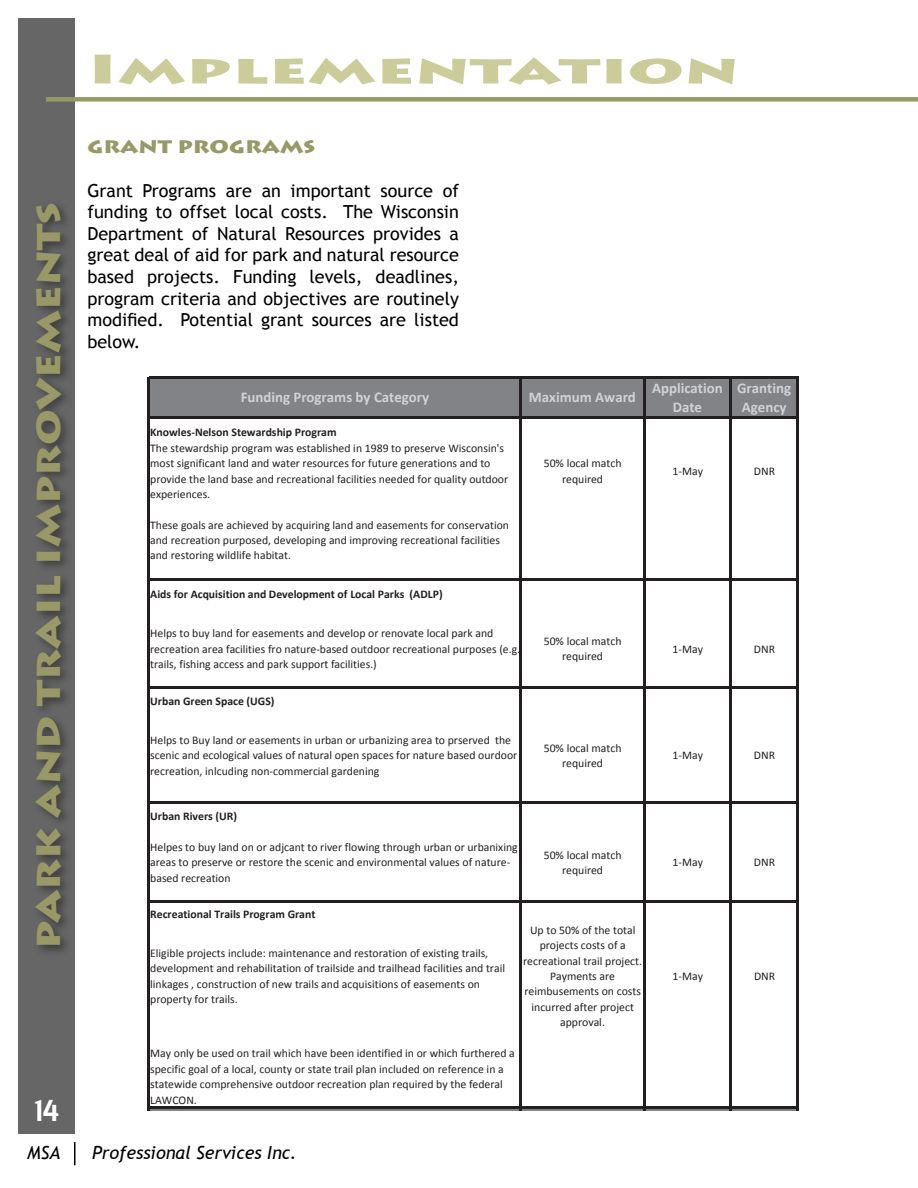
<style>
.page{position:relative;width:918px;height:1188px;background:#fff}
.page>*{position:absolute;margin:0;border:0;box-sizing:border-box;transform-origin:0 0}
.Hdr_Arial_16_pt_Red{font:900 40.5px "Lithos Pro";color:#cccc9a;scale:1.7 1}
.t1{font:900 33px "Lithos Pro";color:#999967;scale:1.2 1}
.t2{font:700 30px "Sansation";color:#fff}
.t3{font:18px/21.6px "Trebuchet MS";color:#000;text-align:justify}
.t4{font:italic 18px "Trebuchet MS";color:#000}
.Hdr_Arial_20pt_White{font:900 18px "Lithos Pro";color:#999967;scale:1.2 1}
.t5{font:700 14.85px/19.4px "Calibri";color:#d1d2d4;text-align:center}
.t6{font:11.7px/15.5px "Calibri";color:#231f20}
.t7{font:700 11.7px "Calibri";color:#231f20}
.s1{font-weight:700}
</style>
<div class="page">
<div style="left:18px;top:18px;width:56px;height:1116px;background:#666"></div>
<div style="left:33px;top:200px;width:41px;height:757px;background:#231f20;opacity:.6"></div>
<div style="left:149px;top:378px;width:649px;height:39px;background:#818386"></div>
<hr style="left:149px;top:1108px;width:649px;height:3px;background:#818386">
<hr style="left:147px;top:377px;width:2px;height:734px;background:#231f20">
<hr style="left:520px;top:379px;width:2px;height:732px;background:#231f20">
<hr style="left:643px;top:379px;width:2px;height:732px;background:#231f20">
<hr style="left:730px;top:379px;width:2px;height:732px;background:#231f20">
<hr style="left:796px;top:379px;width:3px;height:732px;background:#231f20">
<hr style="left:149px;top:377px;width:650px;height:2px;background:#231f20">
<hr style="left:149px;top:416px;width:650px;height:2px;background:#231f20">
<hr style="left:149px;top:578px;width:650px;height:2px;background:#231f20">
<hr style="left:149px;top:687px;width:650px;height:2px;background:#231f20">
<hr style="left:149px;top:801px;width:650px;height:2px;background:#231f20">
<hr style="left:149px;top:900px;width:650px;height:3px;background:#231f20">
<hr style="left:149px;top:1107px;width:650px;height:2px;background:#231f20">
<svg style="left:74px;top:1142px;width:1px;height:23px"></svg>
<div style="left:46px;top:97px;width:872px;height:5px;background:#999967"></div>
<h2 class="t1" style="left:28px;top:949px;width:624px;rotate:-90deg">PARK AND TRAIL IMPROVEMENTS</h2>
<h3 class="t2" style="left:34px;top:1093px;width:27px">14</h3>
<p class="Hdr_Arial_16_pt_Red" style="left:87px;top:44px;width:385px">Implementation</p>
<p class="Hdr_Arial_20pt_White" style="left:87px;top:136px;width:191px">GRANT PROGRAMS</p>
<p class="t3" style="left:87px;top:180px;width:373px">Grant Programs are an important source of funding to offset local costs. The Wisconsin Department of Natural Resources provides a great deal of aid for park and natural resource based projects. Funding levels, deadlines, program criteria and objectives are routinely modified. Potential grant sources are listed below.</p>
<p class="t5" style="left:241px;top:388px;width:190px">Funding Programs by Category</p>
<p class="t5" style="left:529px;top:388px;width:108px">Maximum Award</p>
<p class="t5" style="left:652px;top:378px;width:72px">Application<br>Date</p>
<p class="t5" style="left:737px;top:378px;width:55px">Granting<br>Agency</p>
<p class="t6" style="left:150px;top:424px;width:360px"><span class="s1">Knowles‐Nelson Stewardship Program<br></span>The stewardship program was established in 1989 to preserve Wisconsin's most significant land and water resources for future generations and to provide the land base and recreational facilities needed for quality outdoor experiences.</p>
<p class="t6" style="left:544px;top:456px;width:79px;text-align:center">50% local match required</p>
<p class="t6" style="left:673px;top:463px;width:32px">1‐May</p>
<p class="t6" style="left:754px;top:463px;width:23px">DNR</p>
<p class="t6" style="left:150px;top:517px;width:360px">These goals are achieved by acquiring land and easements for conservation and recreation purposed, developing and improving recreational facilities and restoring wildlife habitat.</p>
<p class="t7" style="left:150px;top:587px;width:294px">Aids for Acquisition and Development of Local Parks (ADLP)</p>
<p class="t6" style="left:150px;top:626px;width:371px">Helps to buy land for easements and develop or renovate local park and recreation area facilities fro nature‐based outdoor recreational purposes (e.g. trails, fishing access and park support facilities.)</p>
<p class="t6" style="left:544px;top:633px;width:79px;text-align:center">50% local match required</p>
<p class="t6" style="left:673px;top:641px;width:32px">1‐May</p>
<p class="t6" style="left:754px;top:641px;width:23px">DNR</p>
<p class="t7" style="left:150px;top:694px;width:126px">Urban Green Space (UGS)</p>
<p class="t6" style="left:150px;top:732px;width:369px">Helps to Buy land or easements in urban or urbanizing area to prserved the scenic and ecological values of natural open spaces for nature based ourdoor recreation, inlcuding non‐commercial gardening</p>
<p class="t6" style="left:544px;top:740px;width:79px;text-align:center">50% local match required</p>
<p class="t6" style="left:673px;top:748px;width:32px">1‐May</p>
<p class="t6" style="left:754px;top:748px;width:23px">DNR</p>
<p class="t7" style="left:150px;top:808px;width:88px">Urban Rivers (UR)</p>
<p class="t6" style="left:150px;top:839px;width:369px">Helpes to buy land on or adjcant to river flowing through urban or urbanixing areas to preserve or restore the scenic and environmental values of nature‐ based recreation</p>
<p class="t6" style="left:544px;top:847px;width:79px;text-align:center">50% local match required</p>
<p class="t6" style="left:673px;top:855px;width:32px">1‐May</p>
<p class="t6" style="left:754px;top:855px;width:23px">DNR</p>
<p class="t7" style="left:150px;top:907px;width:167px">Recreational Trails Program Grant</p>
<p class="t6" style="left:150px;top:945px;width:356px">Eligible projects include: maintenance and restoration of existing trails, development and rehabilitation of trailside and trailhead facilities and trail linkages , construction of new trails and acquisitions of easements on property for trails.</p>
<p class="t6" style="left:523px;top:922px;width:120px;text-align:center">Up to 50% of the total projects costs of a recreational trail project.<br>Payments are reimbusements on costs incurred after project approval.</p>
<p class="t6" style="left:673px;top:969px;width:32px">1‐May</p>
<p class="t6" style="left:754px;top:969px;width:23px">DNR</p>
<p class="t6" style="left:150px;top:1046px;width:366px">May only be used on trail which have been identified in or which furthered a specific goal of a local, county or state trail plan included on reference in a statewide comprehensive outdoor recreation plan required by the federal LAWCON.</p>
<h3 class="t4" style="left:27px;top:1142px;width:35px">MSA</h3>
<h3 class="t4" style="left:92px;top:1142px;width:206px">Professional Services Inc.</h3>
<p class="t7" style="left:150px;top:1153px;width:75px">Urban Forestry</p>
</div>
